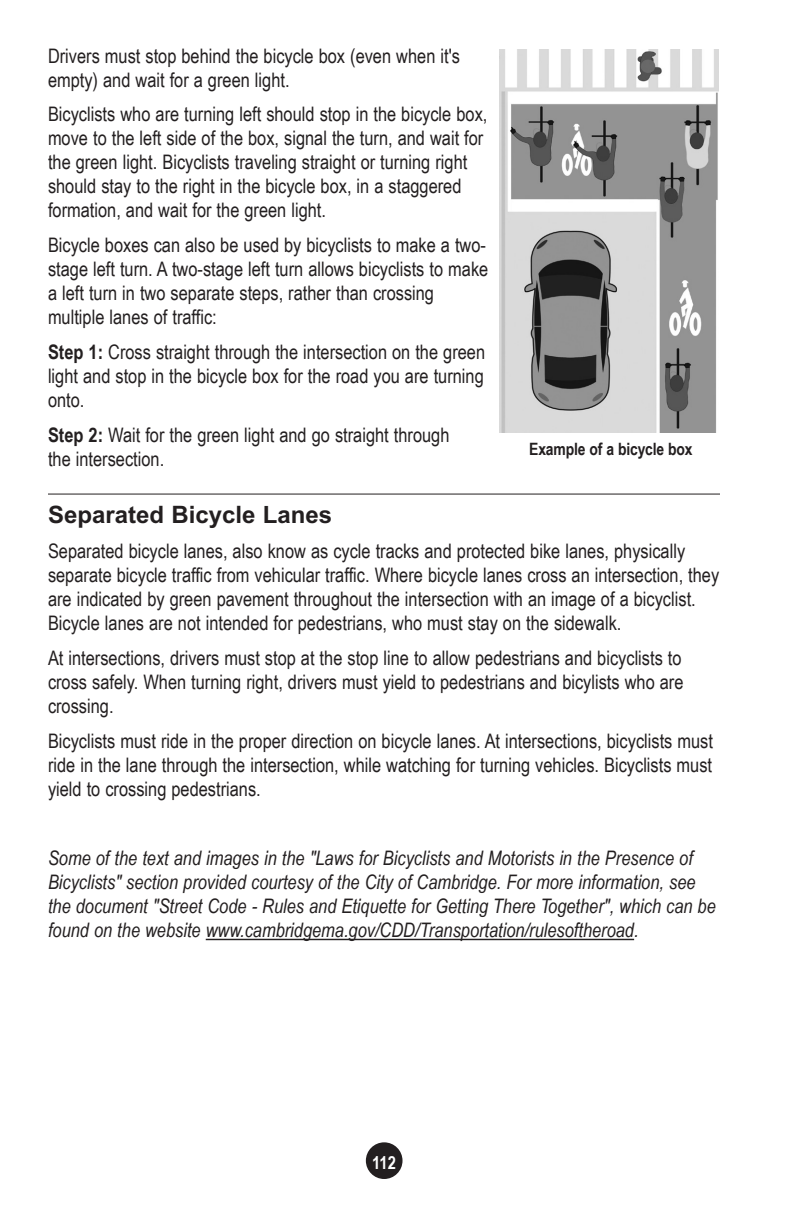
<style>
.page{position:relative;width:792px;height:1224px;background:#fff}
.page>*{position:absolute;margin:0;border:0;box-sizing:border-box;transform-origin:0 0}
.head_2_-_H3{font:700 24px "Arial";color:#231f20}
.body_text_-_P{font:20px/24px "Arial Narrow";color:#231f20}
.body_text_-_P-2{font:italic 20px/24px "Arial Narrow";color:#231f20}
.t1{font:700 18px "Arial Narrow";color:#fff}
.sidebar_-_P{font:700 17px "Arial Narrow";letter-spacing:-.01em;color:#231f20}
.s1{font-weight:700}
</style>
<div class="page">
<div style="left:367px;top:1143px;width:35px;height:35px;background:#231f20;border-radius:50%"></div>
<div style="left:366px;top:1142px;width:37px;height:37px;border:2px solid #231f20;border-radius:50%"></div>
<hr style="left:48px;top:494px;width:672px;height:1px;background:#231f20">
<hr style="left:206px;top:939px;width:428px;height:1px;background:#231f20">
<img style="left:500px;top:49px;width:218px;height:383px">
<p class="body_text_-_P" style="left:48px;top:43px;width:414px">Drivers must stop behind the bicycle box (even when it's empty) and wait for a green light.</p>
<p class="body_text_-_P" style="left:48px;top:102px;width:441px">Bicyclists who are turning left should stop in the bicycle box, move to the left side of the box, signal the turn, and wait for the green light. Bicyclists traveling straight or turning right should stay to the right in the bicycle box, in a staggered formation, and wait for the green light.</p>
<p class="body_text_-_P" style="left:48px;top:232px;width:442px">Bicycle boxes can also be used by bicyclists to make a two&shy;stage left turn. A two-stage left turn allows bicyclists to make a left turn in two separate steps, rather than crossing multiple lanes of traffic:</p>
<p class="body_text_-_P" style="left:48px;top:339px;width:439px;text-align:justify"><span class="s1">Step 1:</span> Cross straight through the intersection on the green light and stop in the bicycle box for the road you are turning onto.</p>
<p class="body_text_-_P" style="left:48px;top:422px;width:403px"><span class="s1">Step 2:</span> Wait for the green light and go straight through the intersection.</p>
<h3 class="head_2_-_H3" style="left:48px;top:499px;width:286px">Separated Bicycle Lanes</h3>
<p class="body_text_-_P" style="left:48px;top:538px;width:673px">Separated bicycle lanes, also know as cycle tracks and protected bike lanes, physically separate bicycle traffic from vehicular traffic. Where bicycle lanes cross an intersection, they are indicated by green pavement throughout the intersection with an image of a bicyclist.<br>Bicycle lanes are not intended for pedestrians, who must stay on the sidewalk.</p>
<p class="body_text_-_P" style="left:48px;top:645px;width:637px;text-align:justify">At intersections, drivers must stop at the stop line to allow pedestrians and bicyclists to cross safely. When turning right, drivers must yield to pedestrians and bicylists who are crossing.</p>
<p class="body_text_-_P" style="left:48px;top:728px;width:667px;text-align:justify">Bicyclists must ride in the proper direction on bicycle lanes. At intersections, bicyclists must ride in the lane through the intersection, while watching for turning vehicles. Bicyclists must yield to crossing pedestrians.</p>
<p class="sidebar_-_P" style="left:529px;top:436px;width:165px">Example of a bicycle box</p>
<p class="body_text_-_P-2" style="left:48px;top:846px;width:669px">Some of the text and images in the "Laws for Bicyclists and Motorists in the Presence of Bicyclists" section provided courtesy of the City of Cambridge. For more information, see the document "Street Code - Rules and Etiquette for Getting There Together", which can be found on the website www.cambridgema.gov/CDD/Transportation/rulesoftheroad.</p>
<p class="t1" style="left:372px;top:1149px;width:25px">112</p>
</div>
